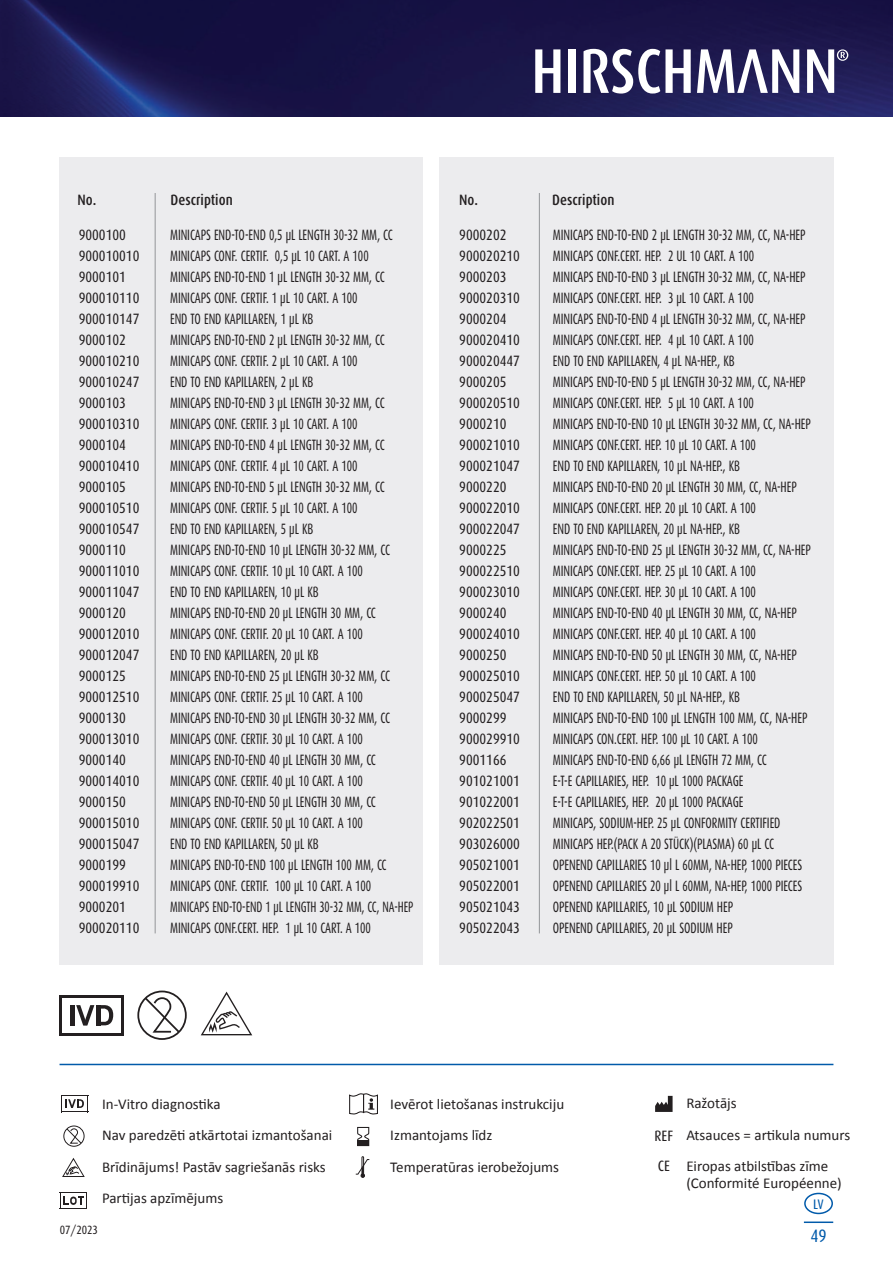
<style>
.page{position:relative;width:893px;height:1263px;background:#fff}
.page>*{position:absolute;margin:0;border:0;box-sizing:border-box;transform-origin:0 0}
.t1{font:18px "Dax Condensed";color:#015aaa}
.t2{font:15px/21px "Dax Condensed";letter-spacing:-.005em;color:#231f20;scale:.8 1}
.t3{font:15px/21px "Dax Condensed";letter-spacing:-.005em;color:#231f20}
.t4{font:15px/31.5px "Calibri";color:#231f20}
.t5{font:500 15px "Dax Condensed";color:#231f20}
.t6{font:13.8px "Dax Condensed";color:#015aaa}
.t7{font:12px "Dax Condensed";color:#231f20}
</style>
<div class="page">
<hr style="left:804px;top:1221px;width:29px;height:2px;background:#015aaa">
<img style="left:0;top:0;width:893px;height:117px">
<svg style="left:535px;top:49px;width:25px;height:44px"></svg>
<div style="left:568px;top:49px;width:8px;height:44px;background:#fff"></div>
<svg style="left:807px;top:49px;width:41px;height:44px"></svg>
<svg style="left:697px;top:49px;width:102px;height:44px"></svg>
<svg style="left:583px;top:49px;width:108px;height:45px"></svg>
<hr style="left:70px;top:1005px;width:4px;height:20px;background:#231f20">
<svg style="left:76px;top:1005px;width:37px;height:20px"></svg>
<hr style="left:60px;top:995px;width:64px;height:2px;background:#231f20">
<hr style="left:60px;top:1033px;width:64px;height:2px;background:#231f20">
<hr style="left:60px;top:995px;width:2px;height:40px;background:#231f20">
<hr style="left:122px;top:995px;width:2px;height:40px;background:#231f20">
<svg style="left:200px;top:991px;width:53px;height:45px"></svg>
<div style="left:137px;top:990px;width:50px;height:50px;border:2px solid #231f20;border-radius:50%"></div>
<svg style="left:143px;top:995px;width:39px;height:39px"></svg>
<svg style="left:61px;top:1095px;width:27px;height:17px"></svg>
<svg style="left:62px;top:1158px;width:23px;height:19px"></svg>
<div style="left:63px;top:1125px;width:21px;height:21px;border:1px solid #231f20;border-radius:50%"></div>
<svg style="left:66px;top:1128px;width:16px;height:16px"></svg>
<svg style="left:60px;top:1192px;width:27px;height:17px"></svg>
<svg style="left:349px;top:1093px;width:29px;height:22px"></svg>
<svg style="left:357px;top:1126px;width:13px;height:20px"></svg>
<div style="left:358px;top:1140px;width:11px;height:5px;background:#231f20"></div>
<svg style="left:355px;top:1156px;width:15px;height:22px"></svg>
<svg style="left:655px;top:1096px;width:18px;height:16px"></svg>
<hr style="left:60px;top:1064px;width:773px;height:1px;background:#015aaa">
<div style="left:804px;top:1193px;width:29px;height:21px;border:2px solid #015aaa;border-radius:50%"></div>
<div style="left:439px;top:157px;width:394px;height:807px;background:#ececee"></div>
<div style="left:60px;top:157px;width:363px;height:807px;background:#ececee"></div>
<hr style="left:155px;top:193px;width:1px;height:740px;background:#939598">
<hr style="left:539px;top:193px;width:1px;height:740px;background:#939598">
<p class="t5" style="left:78px;top:191px;width:20px">No.</p>
<p class="t5" style="left:171px;top:191px;width:64px">Description</p>
<p class="t5" style="left:459px;top:191px;width:20px">No.</p>
<p class="t5" style="left:552px;top:191px;width:64px">Description</p>
<p class="t3" style="left:79px;top:225px;width:62px">9000100<br>900010010<br>9000101<br>900010110<br>900010147<br>9000102<br>900010210<br>900010247<br>9000103<br>900010310<br>9000104<br>900010410<br>9000105<br>900010510<br>900010547<br>9000110<br>900011010<br>900011047<br>9000120<br>900012010<br>900012047<br>9000125<br>900012510<br>9000130<br>900013010<br>9000140<br>900014010<br>9000150<br>900015010<br>900015047<br>9000199<br>900019910<br>9000201<br>900020110</p>
<p class="t2" style="left:170px;top:225px;width:306px">MINICAPS END-TO-END 0,5 µL LENGTH 30-32 MM, CC MINICAPS CONF. CERTIF. 0,5 µL 10 CART. A 100<br>MINICAPS END-TO-END 1 µL LENGTH 30-32 MM, CC MINICAPS CONF. CERTIF. 1 µL 10 CART. A 100<br>END TO END KAPILLAREN, 1 µL KB<br>MINICAPS END-TO-END 2 µL LENGTH 30-32 MM, CC MINICAPS CONF. CERTIF. 2 µL 10 CART. A 100<br>END TO END KAPILLAREN, 2 µL KB<br>MINICAPS END-TO-END 3 µL LENGTH 30-32 MM, CC MINICAPS CONF. CERTIF. 3 µL 10 CART. A 100<br>MINICAPS END-TO-END 4 µL LENGTH 30-32 MM, CC MINICAPS CONF. CERTIF. 4 µL 10 CART. A 100<br>MINICAPS END-TO-END 5 µL LENGTH 30-32 MM, CC MINICAPS CONF. CERTIF. 5 µL 10 CART. A 100<br>END TO END KAPILLAREN, 5 µL KB<br>MINICAPS END-TO-END 10 µL LENGTH 30-32 MM, CC MINICAPS CONF. CERTIF. 10 µL 10 CART. A 100<br>END TO END KAPILLAREN, 10 µL KB<br>MINICAPS END-TO-END 20 µL LENGTH 30 MM, CC MINICAPS CONF. CERTIF. 20 µL 10 CART. A 100<br>END TO END KAPILLAREN, 20 µL KB<br>MINICAPS END-TO-END 25 µL LENGTH 30-32 MM, CC MINICAPS CONF. CERTIF. 25 µL 10 CART. A 100<br>MINICAPS END-TO-END 30 µL LENGTH 30-32 MM, CC MINICAPS CONF. CERTIF. 30 µL 10 CART. A 100<br>MINICAPS END-TO-END 40 µL LENGTH 30 MM, CC MINICAPS CONF. CERTIF. 40 µL 10 CART. A 100<br>MINICAPS END-TO-END 50 µL LENGTH 30 MM, CC MINICAPS CONF. CERTIF. 50 µL 10 CART. A 100<br>END TO END KAPILLAREN, 50 µL KB<br>MINICAPS END-TO-END 100 µL LENGTH 100 MM, CC MINICAPS CONF. CERTIF. 100 µL 10 CART. A 100<br>MINICAPS END-TO-END 1 µL LENGTH 30-32 MM, CC, NA-HEP MINICAPS CONF.CERT. HEP. 1 µL 10 CART. A 100</p>
<p class="t3" style="left:459px;top:225px;width:62px">9000202<br>900020210<br>9000203<br>900020310<br>9000204<br>900020410<br>900020447<br>9000205<br>900020510<br>9000210<br>900021010<br>900021047<br>9000220<br>900022010<br>900022047<br>9000225<br>900022510<br>900023010<br>9000240<br>900024010<br>9000250<br>900025010<br>900025047<br>9000299<br>900029910<br>9001166<br>901021001<br>901022001<br>902022501<br>903026000<br>905021001<br>905022001<br>905021043<br>905022043</p>
<p class="t2" style="left:553px;top:225px;width:324px">MINICAPS END-TO-END 2 µL LENGTH 30-32 MM, CC, NA-HEP MINICAPS CONF.CERT. HEP. 2 UL 10 CART. A 100<br>MINICAPS END-TO-END 3 µL LENGTH 30-32 MM, CC, NA-HEP MINICAPS CONF.CERT. HEP. 3 µL 10 CART. A 100<br>MINICAPS END-TO-END 4 µL LENGTH 30-32 MM, CC, NA-HEP MINICAPS CONF.CERT. HEP. 4 µL 10 CART. A 100<br>END TO END KAPILLAREN, 4 µL NA-HEP., KB<br>MINICAPS END-TO-END 5 µL LENGTH 30-32 MM, CC, NA-HEP MINICAPS CONF.CERT. HEP. 5 µL 10 CART. A 100<br>MINICAPS END-TO-END 10 µL LENGTH 30-32 MM, CC, NA-HEP MINICAPS CONF.CERT. HEP. 10 µL 10 CART. A 100<br>END TO END KAPILLAREN, 10 µL NA-HEP., KB<br>MINICAPS END-TO-END 20 µL LENGTH 30 MM, CC, NA-HEP MINICAPS CONF.CERT. HEP. 20 µL 10 CART. A 100<br>END TO END KAPILLAREN, 20 µL NA-HEP., KB<br>MINICAPS END-TO-END 25 µL LENGTH 30-32 MM, CC, NA-HEP MINICAPS CONF.CERT. HEP. 25 µL 10 CART. A 100<br>MINICAPS CONF.CERT. HEP. 30 µL 10 CART. A 100<br>MINICAPS END-TO-END 40 µL LENGTH 30 MM, CC, NA-HEP MINICAPS CONF.CERT. HEP. 40 µL 10 CART. A 100<br>MINICAPS END-TO-END 50 µL LENGTH 30 MM, CC, NA-HEP MINICAPS CONF.CERT. HEP. 50 µL 10 CART. A 100<br>END TO END KAPILLAREN, 50 µL NA-HEP., KB<br>MINICAPS END-TO-END 100 µL LENGTH 100 MM, CC, NA-HEP MINICAPS CON.CERT. HEP. 100 µL 10 CART. A 100<br>MINICAPS END-TO-END 6,66 µL LENGTH 72 MM, CC<br>E-T-E CAPILLARIES, HEP. 10 µL 1000 PACKAGE<br>E-T-E CAPILLARIES, HEP. 20 µL 1000 PACKAGE<br>MINICAPS, SODIUM-HEP. 25 µL CONFORMITY CERTIFIED MINICAPS HEP.(PACK A 20 STÜCK)(PLASMA) 60 µL CC OPENEND CAPILLARIES 10 µl L 60MM, NA-HEP, 1000 PIECES OPENEND CAPILLARIES 20 µl L 60MM, NA-HEP, 1000 PIECES OPENEND KAPILLARIES, 10 µL SODIUM HEP<br>OPENEND CAPILLARIES, 20 µL SODIUM HEP</p>
<p class="t4" style="left:102px;top:1088px;width:232px">In-Vitro diagnostika<br>Nav paredzēti atkārtotai izmantošanai<br>Brīdinājums! Pastāv sagriešanās risks<br>Partijas apzīmējums</p>
<p class="t4" style="left:390px;top:1088px;width:175px">Ievērot lietošanas instrukciju<br>Izmantojams līdz<br>Temperatūras ierobežojums</p>
<p class="t4" style="left:686px;top:1087px;width:165px">Ražotājs<br>Atsauces = artikula numurs<br>Eiropas atbilstības zīme</p>
<p class="t3" style="left:655px;top:1121px;width:20px;line-height:30px">REF<br>CE</p>
<p class="t4" style="left:686px;top:1167px;width:157px">(Conformité Européenne)</p>
<p class="t6" style="left:813px;top:1196px;width:12px">LV</p>
<p class="t7" style="left:60px;top:1223px;width:40px">07/2023</p>
<p class="t1" style="left:810px;top:1226px;width:18px">49</p>
</div>
